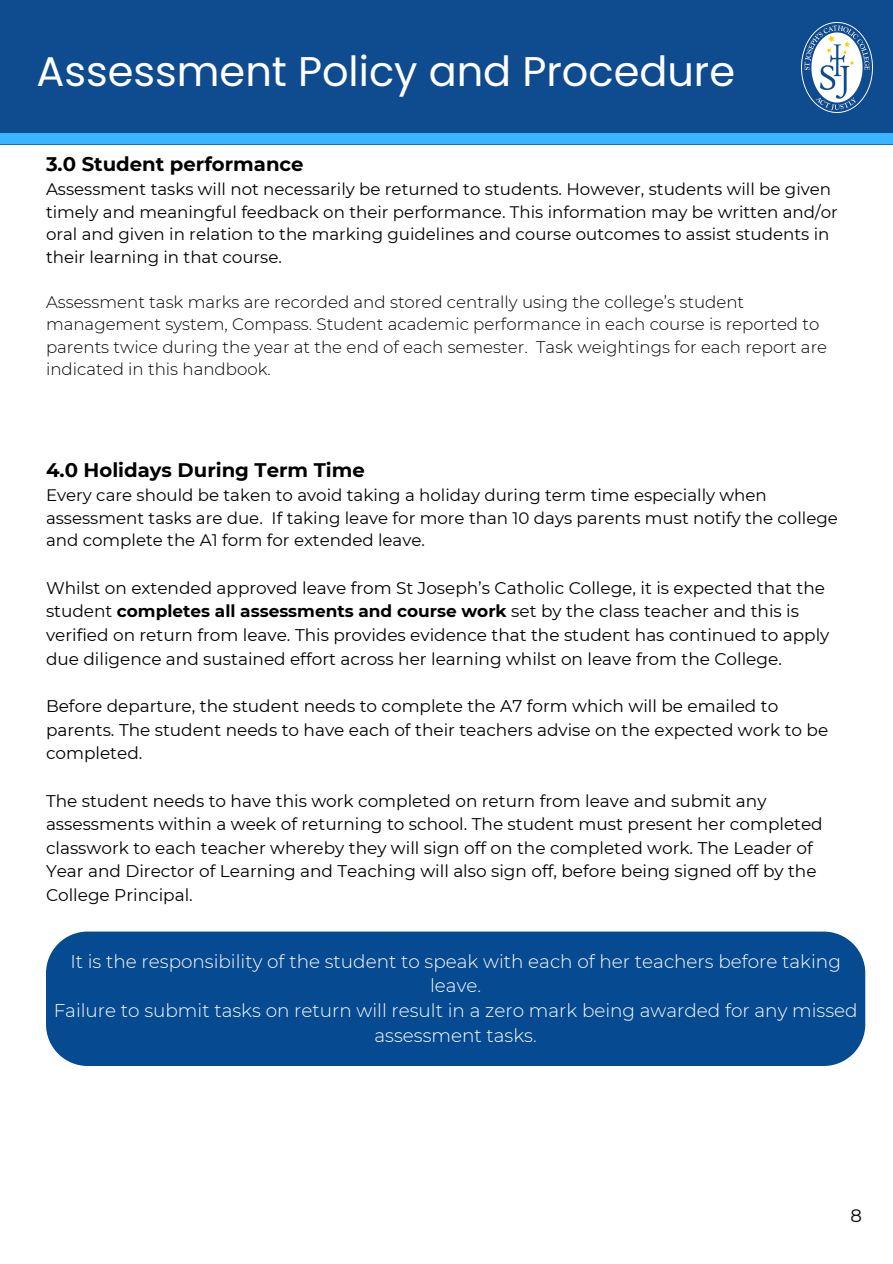
<style>
.page{position:relative;width:893px;height:1264px;background:#fff}
.page>*{position:absolute;margin:0;border:0;box-sizing:border-box;transform-origin:0 0}
.t1{font:41.55px "Poppins";color:#fff}
.t2{font:700 19.65px "Montserrat";color:#000}
.t3{font:300 18.45px/24.8px "Montserrat";color:#fff;text-align:center}
.t4{font:18px "Montserrat";color:#000}
.t5{font:16.95px/23.7px "Montserrat";color:#000}
.t6{font:16.65px/22.5px "Montserrat";color:#000}
.t7{font:300 16.65px/22.5px "Montserrat";color:#000}
.s1{font-weight:700}
</style>
<div class="page">
<div style="left:0;top:0;width:892px;height:144px;background:#0f4b8f"></div>
<img style="left:801px;top:22px;width:71px;height:90px">
<div style="left:0;top:133px;width:892px;height:11px;background:#38b6ff"></div>
<div style="left:46px;top:931px;width:819px;height:134px;background:#064a91"></div>
<p class="t1" style="left:37px;top:43px;width:700px">Assessment Policy and Procedure</p>
<p class="t2" style="left:46px;top:151px;width:259px">3.0 Student performance</p>
<p class="t6" style="left:46px;top:178px;width:793px">Assessment tasks will not necessarily be returned to students. However, students will be given timely and meaningful feedback on their performance. This information may be written and/or oral and given in relation to the marking guidelines and course outcomes to assist students in their learning in that course.</p>
<p class="t7" style="left:46px;top:291px;width:782px">Assessment task marks are recorded and stored centrally using the college’s student management system, Compass. Student academic performance in each course is reported to parents twice during the year at the end of each semester. Task weightings for each report are indicated in this handbook.</p>
<p class="t2" style="left:46px;top:457px;width:320px">4.0 Holidays During Term Time</p>
<p class="t6" style="left:46px;top:484px;width:793px">Every care should be taken to avoid taking a holiday during term time especially when assessment tasks are due. If taking leave for more than 10 days parents must notify the college and complete the A1 form for extended leave.</p>
<p class="t5" style="left:46px;top:576px;width:784px">Whilst on extended approved leave from St Joseph’s Catholic College, it is expected that the student <span class="s1">completes all assessments and course work</span> set by the class teacher and this is verified on return from leave. This provides evidence that the student has continued to apply due diligence and sustained effort across her learning whilst on leave from the College.</p>
<p class="t5" style="left:46px;top:694px;width:783px">Before departure, the student needs to complete the A7 form which will be emailed to parents. The student needs to have each of their teachers advise on the expected work to be completed.</p>
<p class="t5" style="left:46px;top:788px;width:778px">The student needs to have this work completed on return from leave and submit any assessments within a week of returning to school. The student must present her completed classwork to each teacher whereby they will sign off on the completed work. The Leader of Year and Director of Learning and Teaching will also sign off, before being signed off by the College Principal.</p>
<p class="t3" style="left:70px;top:948px;width:772px">It is the responsibility of the student to speak with each of her teachers before taking leave.</p>
<p class="t3" style="left:54px;top:998px;width:805px">Failure to submit tasks on return will result in a zero mark being awarded for any missed assessment tasks.</p>
<p class="t4" style="left:850px;top:1204px;width:13px">8</p>
</div>
